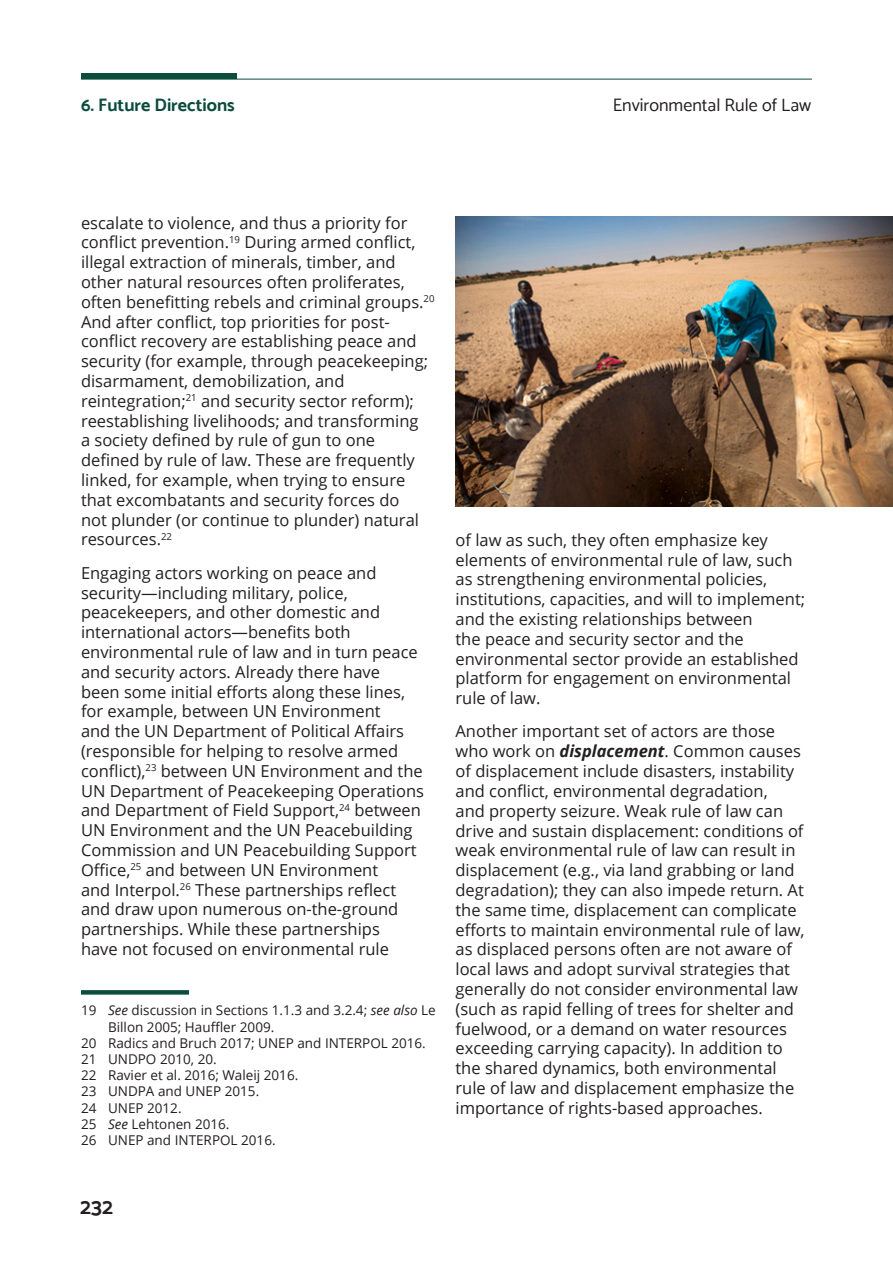
<style>
.page{position:relative;width:893px;height:1263px;background:#fff}
.page>*{position:absolute;margin:0;border:0;box-sizing:border-box;transform-origin:0 0}
.t1{font:700 22.5px "Catamaran";color:#231f20}
.t2{font:18px "Catamaran";color:#231f20}
.t3{font:700 18px "Catamaran";color:#0b4c3c}
.Body_Text{font:16.5px/19.8px "Open Sans";color:#231f20}
.Footnote{font:13.5px/16.2px "Open Sans";color:#231f20}
.s1{font-style:italic}
.s2{font-weight:700;font-style:italic}
</style>
<div class="page">
<hr style="left:81px;top:79px;width:731px;height:1px;background:#0b4c3c">
<div style="left:81px;top:74px;width:156px;height:5px;background:#0b4c3c"></div>
<div style="left:81px;top:990px;width:108px;height:5px;background:#0b4c3c"></div>
<img style="left:455px;top:216px;width:438px;height:290px">
<p class="t3" style="left:81px;top:94px;width:155px">6. Future Directions</p>
<p class="t2" style="left:613px;top:94px;width:200px">Environmental Rule of Law</p>
<p class="Body_Text" style="left:81px;top:212px;width:355px">escalate to violence, and thus a priority for conflict prevention.<sup>19</sup> During armed conflict, illegal extraction of minerals, timber, and other natural resources often proliferates, often benefitting rebels and criminal groups.<sup>20<br></sup>And after conflict, top priorities for post&shy;conflict recovery are establishing peace and security (for example, through peacekeeping; disarmament, demobilization, and reintegration;<sup>21</sup> and security sector reform); reestablishing livelihoods; and transforming<br>a society defined by rule of gun to one defined by rule of law. These are frequently linked, for example, when trying to ensure that excombatants and security forces do<br>not plunder (or continue to plunder) natural resources.<sup>22</sup></p>
<p class="Body_Text" style="left:81px;top:562px;width:345px">Engaging actors working on peace and security—including military, police, peacekeepers, and other domestic and international actors—benefits both environmental rule of law and in turn peace and security actors. Already there have<br>been some initial efforts along these lines, for example, between UN Environment<br>and the UN Department of Political Affairs (responsible for helping to resolve armed conflict),<sup>23</sup> between UN Environment and the UN Department of Peacekeeping Operations and Department of Field Support,<sup>24</sup> between UN Environment and the UN Peacebuilding Commission and UN Peacebuilding Support Office,<sup>25</sup> and between UN Environment<br>and Interpol.<sup>26</sup> These partnerships reflect and draw upon numerous on-the-ground partnerships. While these partnerships<br>have not focused on environmental rule</p>
<p class="Footnote" style="left:108px;top:1002px;width:329px;text-indent:-27px">19 <span class="s1">See</span> discussion in Sections 1.1.3 and 3.2.4; <span class="s1">see also</span> Le<br>Billon 2005; Hauffler 2009.</p>
<p class="Footnote" style="left:81px;top:1034px;width:346px">20 Radics and Bruch 2017; UNEP and INTERPOL 2016.</p>
<p class="Footnote" style="left:81px;top:1050px;width:137px">21 UNDPO 2010, 20.</p>
<p class="Footnote" style="left:81px;top:1067px;width:219px">22 Ravier et al. 2016; Waleij 2016.</p>
<p class="Footnote" style="left:81px;top:1083px;width:180px">23 UNDPA and UNEP 2015.</p>
<p class="Footnote" style="left:81px;top:1099px;width:102px">24 UNEP 2012.</p>
<p class="Footnote" style="left:81px;top:1115px;width:150px">25 <span class="s1">See</span> Lehtonen 2016.</p>
<p class="Footnote" style="left:81px;top:1131px;width:196px">26 UNEP and INTERPOL 2016.</p>
<p class="Body_Text" style="left:455px;top:529px;width:351px">of law as such, they often emphasize key elements of environmental rule of law, such as strengthening environmental policies, institutions, capacities, and will to implement; and the existing relationships between<br>the peace and security sector and the environmental sector provide an established platform for engagement on environmental rule of law.</p>
<p class="Body_Text" style="left:455px;top:721px;width:351px">Another important set of actors are those who work on <span class="s2">displacement</span>. Common causes of displacement include disasters, instability and conflict, environmental degradation,<br>and property seizure. Weak rule of law can drive and sustain displacement: conditions of weak environmental rule of law can result in displacement (e.g., via land grabbing or land degradation); they can also impede return. At the same time, displacement can complicate efforts to maintain environmental rule of law, as displaced persons often are not aware of local laws and adopt survival strategies that generally do not consider environmental law (such as rapid felling of trees for shelter and fuelwood, or a demand on water resources exceeding carrying capacity). In addition to the shared dynamics, both environmental rule of law and displacement emphasize the importance of rights-based approaches.</p>
<h1 class="t1" style="left:80px;top:1193px;width:34px">232</h1>
</div>
